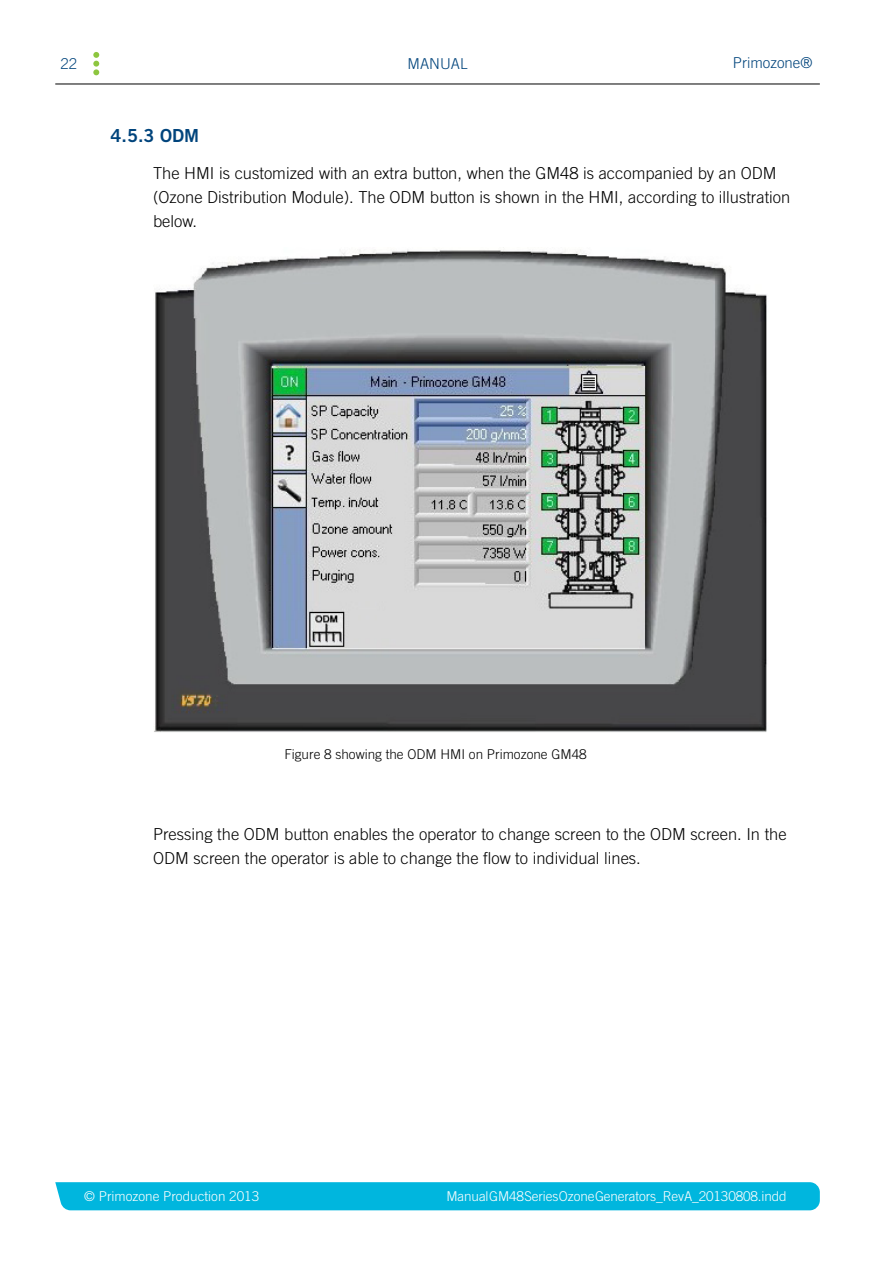
<style>
.page{position:relative;width:893px;height:1263px;background:#fff}
.page>*{position:absolute;margin:0;border:0;box-sizing:border-box;transform-origin:0 0}
.t1{font:18px "Trade Gothic Bold Two";color:#00447c}
.t2{font:300 16.5px/24px "Trade Gothic";color:#000}
.t3{font:300 15px "Trade Gothic";color:#00447c}
.t4{font:300 13.5px "Trade Gothic";letter-spacing:-.01em;color:#fff}
.t5{font:300 13.5px "Trade Gothic";color:#000}
</style>
<div class="page">
<hr style="left:55px;top:84px;width:765px;height:1px;background:#000">
<svg style="left:93px;top:52px;width:6px;height:23px"></svg>
<div style="left:55px;top:1182px;width:765px;height:28px;background:#00b6de"></div>
<img style="left:154px;top:247px;width:613px;height:485px">
<p class="t3" style="left:61px;top:55px;width:18px">22</p>
<p class="t3" style="left:408px;top:55px;width:61px">MANUAL</p>
<p class="t3" style="left:733px;top:54px;width:81px">Primozone®</p>
<p class="t1" style="left:111px;top:125px;width:90px">4.5.3 ODM</p>
<p class="t2" style="left:153px;top:161px;width:639px">The HMI is customized with an extra button, when the GM48 is accompanied by an ODM (Ozone Distribution Module). The ODM button is shown in the HMI, according to illustration below.</p>
<p class="t5" style="left:284px;top:746px;width:304px">Figure 8 showing the ODM HMI on Primozone GM48</p>
<p class="t2" style="left:153px;top:822px;width:635px">Pressing the ODM button enables the operator to change screen to the ODM screen. In the<br>ODM screen the operator is able to change the flow to individual lines.</p>
<p class="t4" style="left:84px;top:1188px;width:177px">© Primozone Production 2013</p>
<p class="t4" style="left:446px;top:1188px;width:342px">Manual GM48 Series Ozone Generators_RevA_20130808.indd</p>
</div>
